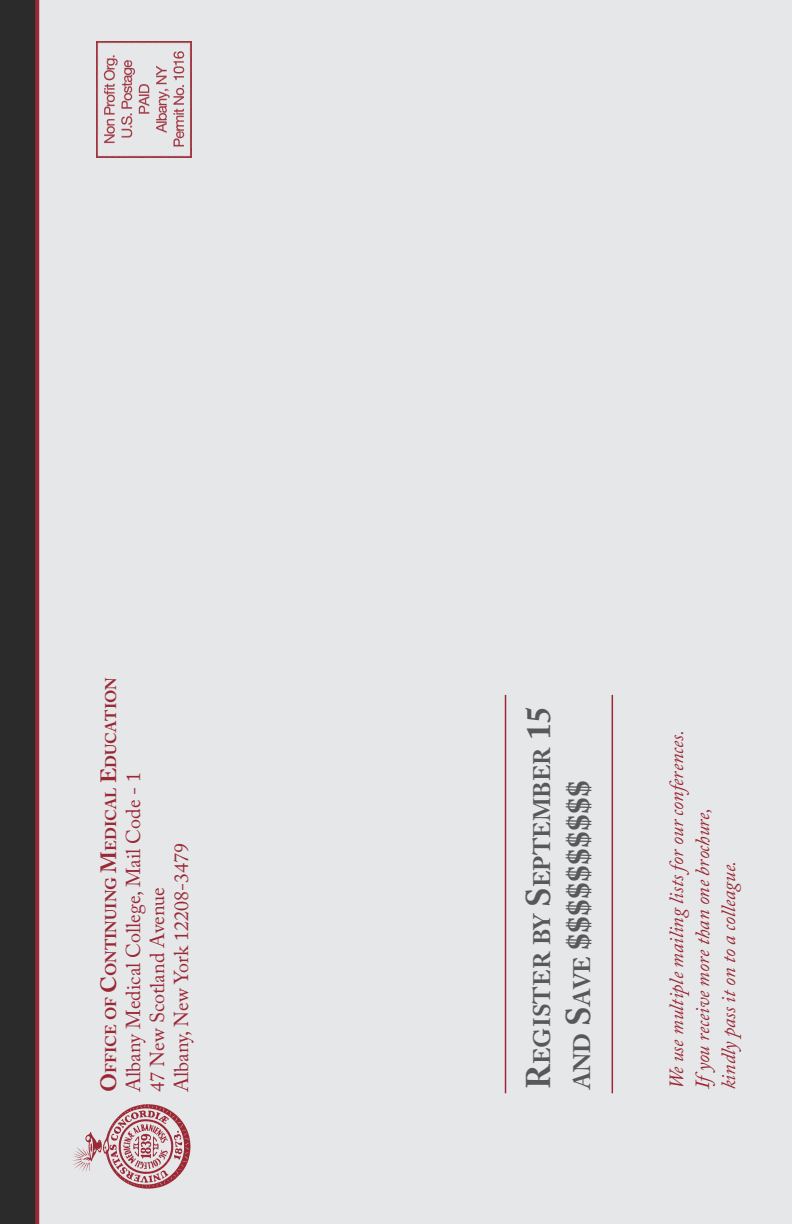
<style>
.page{position:relative;width:792px;height:1224px;background:#fff}
.page>*{position:absolute;margin:0;border:0;box-sizing:border-box;transform-origin:0 0}
.t1{font:700 34px "Adobe Caslon Pro";color:#57585a}
.t2{font:700 23.8px "Adobe Caslon Pro";color:#57585a}
.t3{font:italic 20px/26px "Adobe Caslon Pro";color:#9a2935}
.t4{font:20px/24px "Adobe Caslon Pro";color:#9a2935}
.t5{font:700 15.4px "Adobe Caslon Pro";color:#9a2935}
.s1{font-size:22px}
.s2{font-size:34px}
.s3{font-size:23.8px}
</style>
<div class="page">
<div style="left:30px;top:0;width:762px;height:1224px;background:#e6e7e9"></div>
<img style="left:72px;top:1104px;width:119px;height:85px">
<div style="left:0;top:1px;width:38px;height:1223px;background:#2b2b2b"></div>
<svg style="left:35px;top:0;width:4px;height:1224px;background:#932934"></svg>
<hr style="left:505px;top:695px;width:1px;height:398px;background:#9a2935">
<hr style="left:612px;top:695px;width:1px;height:398px;background:#9a2935">
<img style="left:97px;top:41px;width:94px;height:117px">
<p class="t5" style="left:102px;top:1092px;width:416px;rotate:-90deg"><span class="s1">O</span>FFICE OF <span class="s1">C</span>ONTINUING <span class="s1">M</span>EDICAL <span class="s1">E</span>DUCATION</p>
<p class="t4" style="left:121px;top:1092px;width:322px;rotate:-90deg">Albany Medical College, Mail Code - 1<br>47 New Scotland Avenue<br>Albany, New York 12208-3479</p>
<p class="t2" style="left:528px;top:1064px;width:359px;rotate:-90deg">EGISTER BY <span class="s2">S</span>EPTEMBER <span class="s2">15</span></p>
<h1 class="t1" style="left:519px;top:1089px;width:27px;rotate:-90deg">R</h1>
<h1 class="t1" style="left:559px;top:1089px;width:311px;rotate:-90deg"><span class="s3">AND</span> S<span class="s3">AVE</span> $$$$$$$$$$</h1>
<p class="t3" style="left:663px;top:1089px;width:361px;rotate:-90deg">We use multiple mailing lists for our conferences.<br>Ifyou receive more than one brochure,<br>kindly pass it on to a colleague.</p>
</div>
